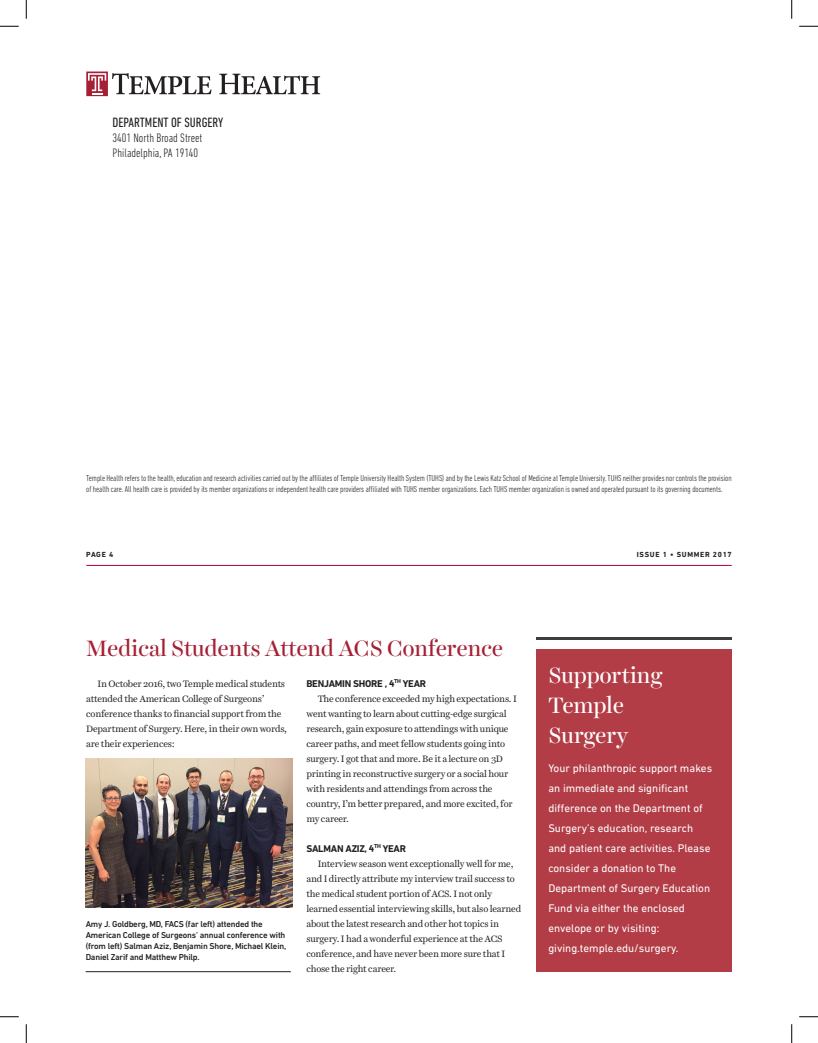
<style>
.page{position:relative;width:818px;height:1043px;background:#fff}
.page>*{position:absolute;margin:0;border:0;box-sizing:border-box;transform-origin:0 0}
.Head__18_20{font:22.5px "Harriet Display";color:#a62035}
.Head__18_20-2{font:22.5px "Harriet Display";color:#fff}
.Mailing_Dept_Name{font:condensed 13.75px "DIN Next LT Pro";color:#231f20}
.Mailing_Address{font:300 condensed 12.5px "DIN Next LT Pro";color:#231f20}
.t1{font:11.25px/20px "DIN Next LT Pro";color:#fff}
.Body__8_12{font:700 10px "DIN Next LT Pro";letter-spacing:-.025em;color:#231f20}
.Body__8_12-2{font:9.38px/15px "Harriet Text";letter-spacing:-.025em;color:#231f20}
.Body_Legal__7_9{font:300 condensed 8.75px/11.2px "DIN Next LT Pro";letter-spacing:-.005em;color:#231f20}
.t2{font:500 8.75px/11.2px "DIN Next LT Pro";letter-spacing:-.02em;color:#231f20}
.t3{font:700 7.5px "DIN Next LT Pro";letter-spacing:.09em;color:#231f20}
</style>
<div class="page">
<hr style="left:86px;top:565px;width:645px;height:1px;background:#b30437">
<svg style="left:219px;top:74px;width:101px;height:20px"></svg>
<svg style="left:112px;top:73px;width:99px;height:21px"></svg>
<svg style="left:86px;top:71px;width:22px;height:25px"></svg>
<svg style="left:88px;top:73px;width:18px;height:21px"></svg>
<img style="left:86px;top:758px;width:206px;height:150px">
<hr style="left:86px;top:971px;width:205px;height:1px;background:#231f20">
<div style="left:536px;top:649px;width:195px;height:322px;background:#b23d46"></div>
<hr style="left:536px;top:638px;width:195px;height:2px;background:#3e3e3f">
<svg style="left:0;top:25px;width:19px;height:2px"></svg>
<svg style="left:799px;top:25px;width:19px;height:2px"></svg>
<svg style="left:0;top:1016px;width:19px;height:1px"></svg>
<svg style="left:799px;top:1016px;width:19px;height:1px"></svg>
<svg style="left:25px;top:0;width:2px;height:19px"></svg>
<svg style="left:25px;top:1024px;width:2px;height:18px"></svg>
<svg style="left:791px;top:0;width:1px;height:19px"></svg>
<svg style="left:791px;top:1024px;width:1px;height:18px"></svg>
<p class="Mailing_Dept_Name" style="left:112px;top:114px;width:112px">DEPARTMENT OF SURGERY</p>
<p class="Mailing_Address" style="left:112px;top:130px;width:91px">3401 North Broad Street</p>
<p class="Mailing_Address" style="left:112px;top:145px;width:87px">Philadelphia, PA 19140</p>
<p class="Body_Legal__7_9" style="left:86px;top:472px;width:647px">Temple Health refers to the health, education and research activities carried out by the affiliates of Temple University Health System (TUHS) and by the Lewis Katz School of Medicine at Temple University. TUHS neither provides nor controls the provision of health care. All health care is provided by its member organizations or independent health care providers affiliated with TUHS member organizations. Each TUHS member organization is owned and operated pursuant to its governing documents.</p>
<p class="t3" style="left:86px;top:550px;width:28px">PAGE 4</p>
<p class="t3" style="left:637px;top:550px;width:96px">ISSUE 1 • SUMMER 2017</p>
<p class="Head__18_20" style="left:86px;top:632px;width:418px">Medical Students Attend ACS Conference</p>
<p class="Body__8_12-2" style="left:86px;top:675px;width:202px;text-indent:11px">In October 2016, two Temple medical students attended the American College of Surgeons’ conference thanks to financial support from the Department of Surgery. Here, in their own words, are their experiences:</p>
<p class="Body__8_12" style="left:306px;top:677px;width:121px">BENJAMIN SHORE , 4<sup>TH</sup> YEAR</p>
<p class="Body__8_12-2" style="left:306px;top:690px;width:212px;text-indent:11px">The conference exceeded my high expectations. I went wanting to learn about cutting-edge surgical research, gain exposure to attendings with unique career paths, and meet fellow students going into surgery. I got that and more. Be it a lecture on 3D printing in reconstructive surgery or a social hour with residents and attendings from across the country, I’m better prepared, and more excited, for my career.</p>
<p class="Body__8_12" style="left:306px;top:842px;width:101px">SALMAN AZIZ, 4<sup>TH</sup> YEAR</p>
<p class="Body__8_12-2" style="left:306px;top:855px;width:216px;text-indent:11px">Interview season went exceptionally well for me, and I directly attribute my interview trail success to the medical student portion of ACS. I not only learned essential interviewing skills, but also learned about the latest research and other hot topics in surgery. I had a wonderful experience at the ACS conference, and have never been more sure that I chose the right career.</p>
<p class="t2" style="left:86px;top:917px;width:202px">Amy J. Goldberg, MD, FACS (far left) attended the American College of Surgeons’ annual conference with (from left) Salman Aziz, Benjamin Shore, Michael Klein, Daniel Zarif and Matthew Philp.</p>
<p class="Head__18_20-2" style="left:548px;top:659px;width:115px">Supporting</p>
<p class="Head__18_20-2" style="left:548px;top:689px;width:77px">Temple</p>
<p class="Head__18_20-2" style="left:548px;top:719px;width:81px">Surgery</p>
<p class="t1" style="left:548px;top:757px;width:165px">Your philanthropic support makes an immediate and significant difference on the Department of<br>Surgery’s education, research and patient care activities. Please consider a donation to The<br>Department of Surgery Education<br>Fund via either the enclosed envelope or by visiting:</p>
<p class="t1" style="left:548px;top:937px;width:132px">giving.temple.edu/surgery.</p>
</div>
